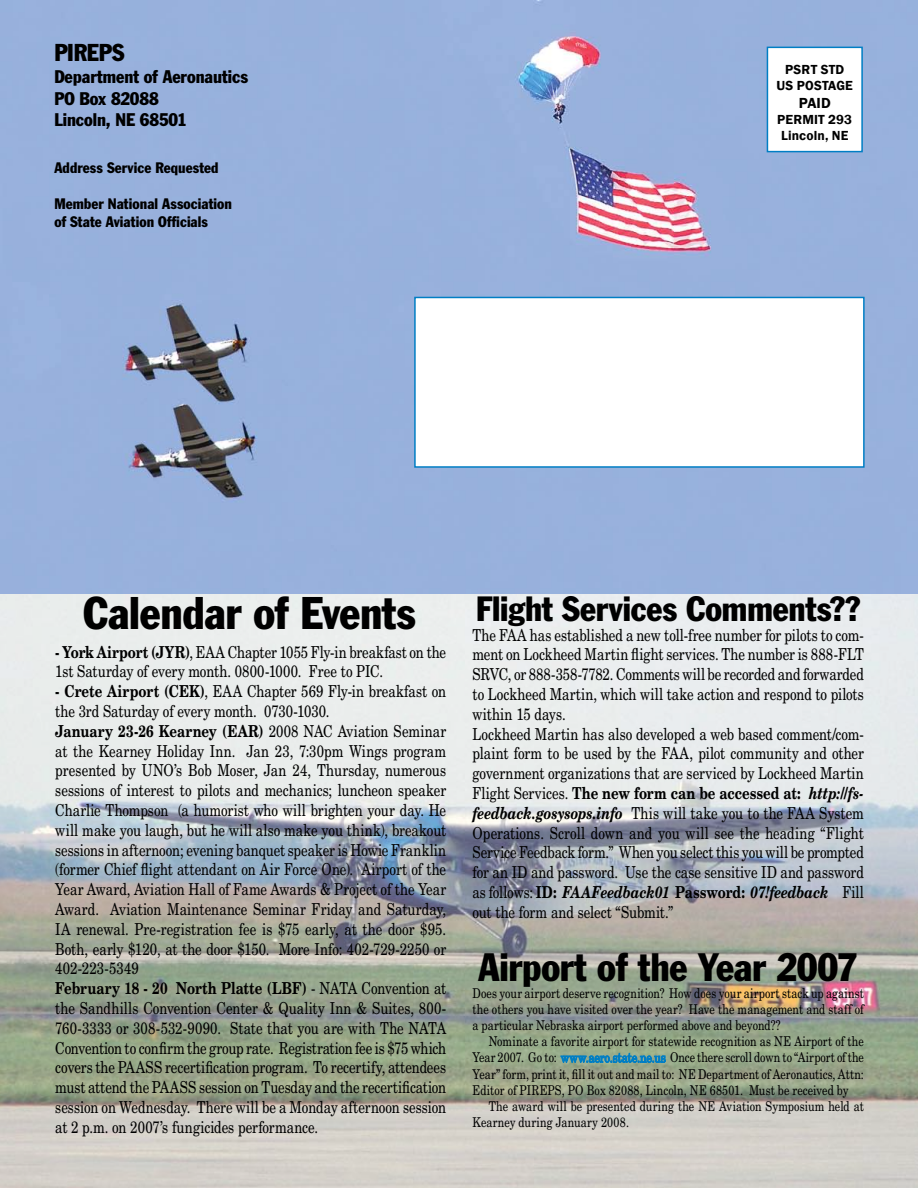
<style>
.page{position:relative;width:918px;height:1188px;background:#fff}
.page>*{position:absolute;margin:0;border:0;box-sizing:border-box;transform-origin:0 0}
.t1{font:condensed 45px "Franklin Gothic";letter-spacing:-.005em;color:#000}
.t2{font:condensed 39px "Franklin Gothic";letter-spacing:-.005em;color:#000}
.t3{font:condensed 34.5px "Franklin Gothic";letter-spacing:-.005em;color:#000}
.t4{font:condensed 24px "Franklin Gothic";letter-spacing:-.005em;color:#000}
.t5{font:condensed 18px/21.6px "Franklin Gothic";letter-spacing:-.005em;color:#000}
.t6{font:16.5px/19.8px "New Century Schlbk";color:#000;scale:.8 1}
.t7{font:condensed 15px/18px "Franklin Gothic";letter-spacing:.005em;color:#000}
.t8{font:600 15px "Franklin Gothic";color:#000}
.t9{font:13.5px/16.2px "New Century Schlbk";letter-spacing:.01em;color:#000;text-align:justify;scale:.8 1}
.t10{font:600 13.5px/16.2px "Franklin Gothic";letter-spacing:.01em;color:#000;text-align:center}
.s1{font-weight:700}
.s2{font-weight:700;font-style:italic}
.s3{color:#007ec4}
</style>
<div class="page">
<img style="left:0;top:0;width:918px;height:1188px">
<div style="left:415px;top:297px;width:449px;height:170px;background:#fff"></div>
<div style="left:414px;top:297px;width:451px;height:171px;border:2px solid #007ec4"></div>
<div style="left:767px;top:47px;width:95px;height:105px;background:#fff"></div>
<div style="left:767px;top:47px;width:96px;height:105px;border:2px solid #007ec4"></div>
<svg style="left:560px;top:1053px;width:106px;height:13px"></svg>
<h3 class="t4" style="left:54px;top:38px;width:72px">PIREPS</h3>
<p class="t5" style="left:54px;top:66px;width:195px">Department of Aeronautics<br>PO Box 82088<br>Lincoln, NE 68501</p>
<p class="t7" style="left:54px;top:159px;width:166px">Address Service Requested</p>
<p class="t7" style="left:54px;top:195px;width:179px">Member National Association of State Aviation Officials</p>
<p class="t10" style="left:777px;top:61px;width:78px">PSRT STD<br>US POSTAGE</p>
<p class="t8" style="left:799px;top:94px;width:34px">PAID</p>
<p class="t10" style="left:777px;top:112px;width:76px;text-align:left">PERMIT 293<br>Lincoln, NE</p>
<h1 class="t1" style="left:84px;top:585px;width:334px">Calendar of Events</h1>
<p class="t6" style="left:55px;top:642px;width:490px"><span class="s1">- York Airport (JYR)</span>, EAA Chapter 1055 Fly-in breakfast on the<br>1st Saturday of every month. 0800-1000. Free to PIC.</p>
<p class="t6" style="left:55px;top:681px;width:490px"><span class="s1">- Crete Airport (CEK)</span>, EAA Chapter 569 Fly-in breakfast on the 3rd Saturday of every month. 0730-1030.<br><span class="s1">January 23-26 Kearney (EAR)</span> 2008 NAC Aviation Seminar at the Kearney Holiday Inn. Jan 23, 7:30pm Wings program presented by UNO’s Bob Moser, Jan 24, Thursday, numerous sessions of interest to pilots and mechanics; luncheon speaker Charlie Thompson (a humorist who will brighten your day. He will make you laugh, but he will also make you think), breakout sessions in afternoon; evening banquet speaker is Howie Franklin (former Chief flight attendant on Air Force One). Airport of the Year Award, Aviation Hall of Fame Awards &amp; Project of the Year Award. Aviation Maintenance Seminar Friday and Saturday, IA renewal. Pre-registration fee is $75 early, at the door $95.<br>Both, early $120, at the door $150. More Info: 402-729-2250 or 402-223-5349<br><span class="s1">February 18 - 20 North Platte (LBF)</span> - NATA Convention at the Sandhills Convention Center &amp; Quality Inn &amp; Suites, 800- 760-3333 or 308-532-9090. State that you are with The NATA Convention to confirm the group rate. Registration fee is $75 which covers the PAASS recertification program. To recertify, attendees must attend the PAASS session on Tuesday and the recertification session on Wednesday. There will be a Monday afternoon session at 2 p.m. on 2007’s fungicides performance.</p>
<h3 class="t3" style="left:476px;top:587px;width:386px">Flight Services Comments??</h3>
<p class="t6" style="left:472px;top:625px;width:491px">The FAA has established a new toll-free number for pilots to com&shy;ment on Lockheed Martin flight services. The number is 888-FLT SRVC, or 888-358-7782. Comments will be recorded and forwarded to Lockheed Martin, which will take action and respond to pilots within 15 days.<br>Lockheed Martin has also developed a web based comment/com&shy;plaint form to be used by the FAA, pilot community and other government organizations that are serviced by Lockheed Martin Flight Services. <span class="s1">The new form can be accessed at:</span> <span class="s2">http://fs&shy;feedback.gosysops.info</span> This will take you to the FAA System Operations. Scroll down and you will see the heading “Flight Service Feedback form.” When you select this you will be prompted for an ID and password. Use the case sensitive ID and password as follows: <span class="s1">ID:</span> <span class="s2">FAAFeedback01</span> <span class="s1">Password:</span> <span class="s2">07!feedback</span> Fill out the form and select “Submit.”</p>
<h2 class="t2" style="left:479px;top:944px;width:381px">Airport of the Year 2007</h2>
<p class="t9" style="left:472px;top:985px;width:491px">Does your airport deserve recognition? How does your airport stack up against the others you have visited over the year? Have the management and staff of a particular Nebraska airport performed above and beyond??</p>
<p class="t9" style="left:472px;top:1033px;width:491px;text-indent:16px">Nominate a favorite airport for statewide recognition as NE Airport of the Year 2007. Go to: <span class="s3">www.aero.state.ne.us</span> Once there scroll down to “Airport of the Year” form, print it, fill it out and mail to: NE Department of Aeronautics, Attn:<br>Editor of PIREPS, PO Box 82088, Lincoln, NE 68501. Must be received by</p>
<p class="t9" style="left:472px;top:1098px;width:491px;text-indent:16px">The award will be presented during the NE Aviation Symposium held at<br>Kearney during January 2008.</p>
</div>
